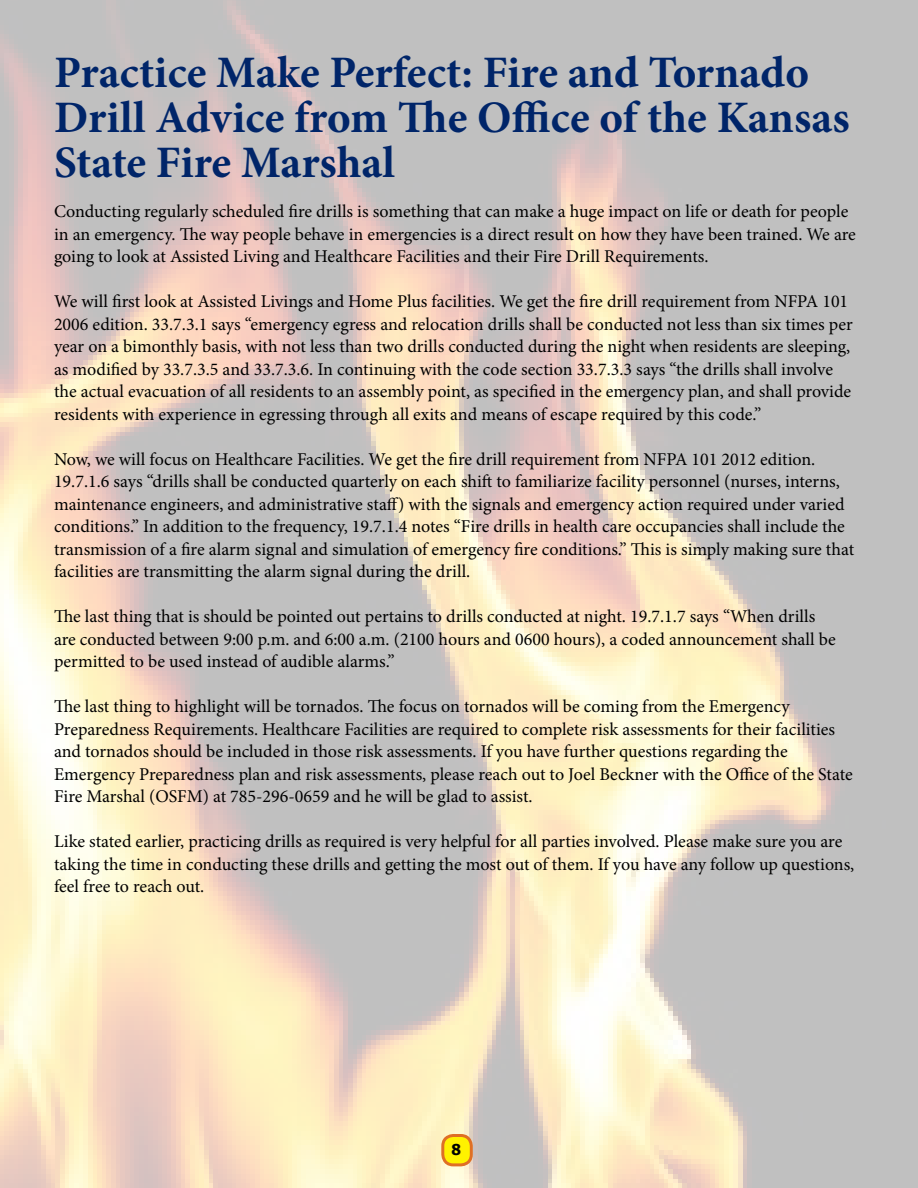
<style>
.page{position:relative;width:918px;height:1188px;background:#fff}
.page>*{position:absolute;margin:0;border:0;box-sizing:border-box;transform-origin:0 0}
.t1{font:700 45px/45px "Minion Pro";color:#002569}
.t2{font:18px/22.5px "Minion Pro";color:#000}
.t3{font:700 15px "Tahoma";color:#000}
</style>
<div class="page">
<img style="left:0;top:0;width:918px;height:1188px">
<div style="left:443px;top:1136px;width:28px;height:29px;background:#fff200;border-radius:10px"></div>
<div style="left:441px;top:1134px;width:32px;height:32px;border:3px solid #df6f25;border-radius:10px"></div>
<h1 class="t1" style="left:54px;top:49px;width:797px">Practice Make Perfect: Fire and Tornado<br>Drill Advice from The Office of the Kansas<br>State Fire Marshal</h1>
<p class="t2" style="left:54px;top:200px;width:803px">Conducting regularly scheduled fire drills is something that can make a huge impact on life or death for people in an emergency. The way people behave in emergencies is a direct result on how they have been trained. We are going to look at Assisted Living and Healthcare Facilities and their Fire Drill Requirements.</p>
<p class="t2" style="left:54px;top:290px;width:800px">We will first look at Assisted Livings and Home Plus facilities. We get the fire drill requirement from NFPA 101<br>2006 edition. 33.7.3.1 says “emergency egress and relocation drills shall be conducted not less than six times per year on a bimonthly basis, with not less than two drills conducted during the night when residents are sleeping, as modified by 33.7.3.5 and 33.7.3.6. In continuing with the code section 33.7.3.3 says “the drills shall involve the actual evacuation of all residents to an assembly point, as specified in the emergency plan, and shall provide residents with experience in egressing through all exits and means of escape required by this code.”</p>
<p class="t2" style="left:54px;top:448px;width:802px">Now, we will focus on Healthcare Facilities. We get the fire drill requirement from NFPA 101 2012 edition.<br>19.7.1.6 says “drills shall be conducted quarterly on each shift to familiarize facility personnel (nurses, interns, maintenance engineers, and administrative staff) with the signals and emergency action required under varied conditions.” In addition to the frequency, 19.7.1.4 notes “Fire drills in health care occupancies shall include the transmission of a fire alarm signal and simulation of emergency fire conditions.” This is simply making sure that facilities are transmitting the alarm signal during the drill.</p>
<p class="t2" style="left:54px;top:605px;width:783px">The last thing that is should be pointed out pertains to drills conducted at night. 19.7.1.7 says “When drills are conducted between 9:00 p.m. and 6:00 a.m. (2100 hours and 0600 hours), a coded announcement shall be permitted to be used instead of audible alarms.”</p>
<p class="t2" style="left:54px;top:695px;width:800px">The last thing to highlight will be tornados. The focus on tornados will be coming from the Emergency Preparedness Requirements. Healthcare Facilities are required to complete risk assessments for their facilities and tornados should be included in those risk assessments. If you have further questions regarding the Emergency Preparedness plan and risk assessments, please reach out to Joel Beckner with the Office of the State Fire Marshal (OSFM) at 785-296-0659 and he will be glad to assist.</p>
<p class="t2" style="left:54px;top:830px;width:802px">Like stated earlier, practicing drills as required is very helpful for all parties involved. Please make sure you are taking the time in conducting these drills and getting the most out of them. If you have any follow up questions, feel free to reach out.</p>
<p class="t3" style="left:452px;top:1139px;width:11px">8</p>
</div>
